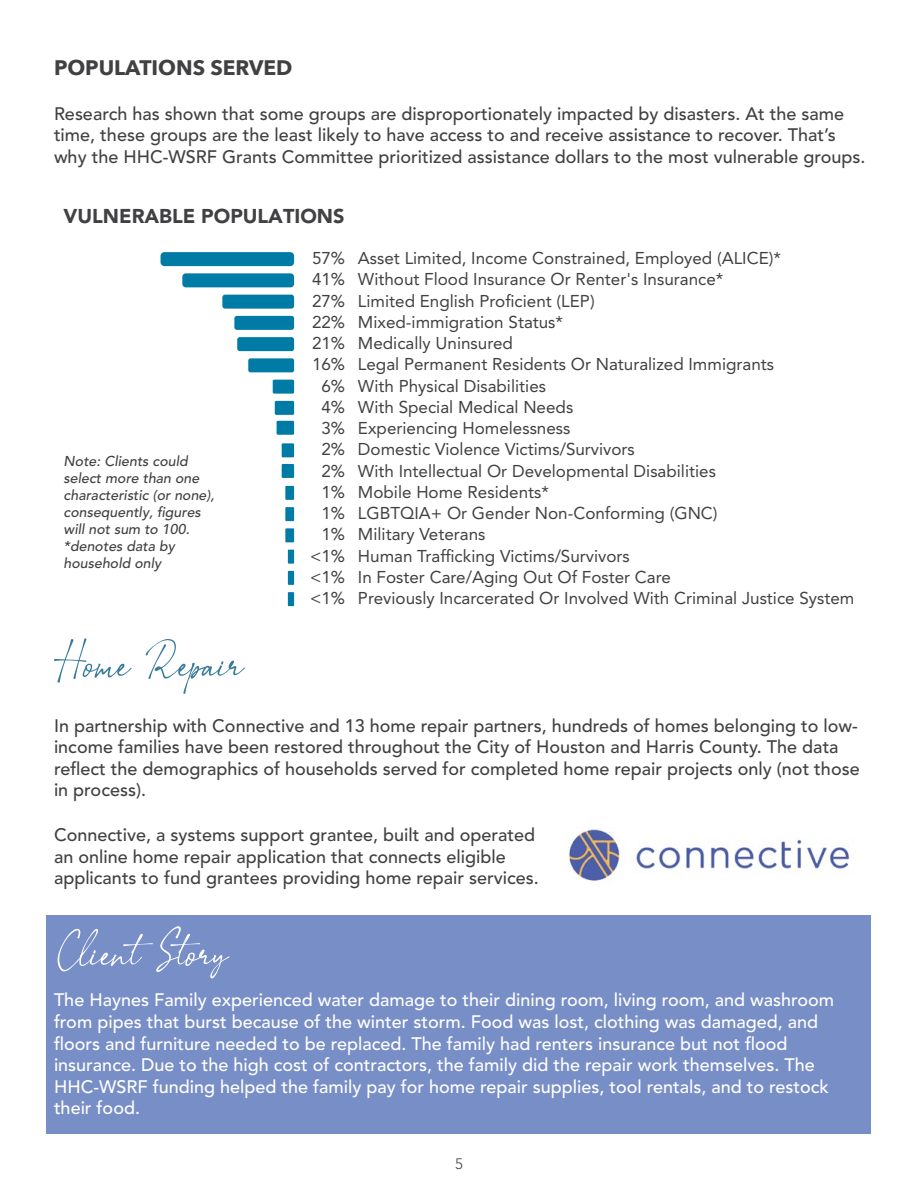
<style>
.page{position:relative;width:918px;height:1188px;background:#fff}
.page>*{position:absolute;margin:0;border:0;box-sizing:border-box;transform-origin:0 0}
.t1{font:54px "Rextions Script";color:#fff}
.t2{font:54px "Rextions Script";color:#387c9b}
.t3{font:700 21px "Avenir Next";color:#414042}
.t4{font:900 19.95px "Avenir LT Std";color:#414042}
.t5{font:500 18px/21.6px "Avenir LT Std";color:#414042}
.t6{font:500 18px/21.6px "Avenir LT Std";color:#fff}
.t7{font:17.1px "Avenir LT Std";color:#414042}
.t8{font:500 17.1px "Avenir LT Std";color:#414042}
.t9{font:300 15px "Avenir LT Std";color:#414042}
.t10{font:italic 500 14.25px/17.1px "Avenir LT Std";color:#414042}
</style>
<div class="page">
<img style="left:568px;top:829px;width:282px;height:52px">
<div style="left:182px;top:273px;width:112px;height:14px;background:#007ba5;border-radius:4px"></div>
<div style="left:222px;top:295px;width:72px;height:14px;background:#007ba5;border-radius:3px"></div>
<div style="left:234px;top:316px;width:60px;height:14px;background:#007ba5;border-radius:3px"></div>
<div style="left:237px;top:337px;width:57px;height:14px;background:#007ba5;border-radius:3px"></div>
<div style="left:248px;top:358px;width:46px;height:14px;background:#007ba5;border-radius:2px"></div>
<div style="left:273px;top:380px;width:21px;height:14px;background:#007ba5;border-radius:2px"></div>
<div style="left:275px;top:401px;width:19px;height:14px;background:#007ba5"></div>
<div style="left:277px;top:421px;width:17px;height:14px;background:#007ba5"></div>
<div style="left:282px;top:443px;width:12px;height:14px;background:#007ba5"></div>
<div style="left:282px;top:464px;width:12px;height:14px;background:#007ba5"></div>
<div style="left:285px;top:486px;width:9px;height:14px;background:#007ba5"></div>
<div style="left:285px;top:507px;width:9px;height:14px;background:#007ba5"></div>
<div style="left:285px;top:528px;width:9px;height:14px;background:#007ba5"></div>
<div style="left:288px;top:550px;width:6px;height:14px;background:#007ba5"></div>
<div style="left:288px;top:571px;width:6px;height:14px;background:#007ba5"></div>
<div style="left:288px;top:592px;width:6px;height:14px;background:#007ba5"></div>
<div style="left:161px;top:252px;width:133px;height:14px;background:#007ba5;border-radius:4px"></div>
<div style="left:47px;top:915px;width:824px;height:219px;background:#788ec7"></div>
<p class="t3" style="left:54px;top:49px;width:240px">POPULATIONS SERVED</p>
<p class="t8" style="left:87px;top:66px;width:108px">INDIVIDUALS</p>
<p class="t5" style="left:54px;top:103px;width:813px">Research has shown that some groups are disproportionately impacted by disasters. At the same time, these groups are the least likely to have access to and receive assistance to recover. That’s why the HHC-WSRF Grants Committee prioritized assistance dollars to the most vulnerable groups.</p>
<p class="t4" style="left:64px;top:204px;width:282px">VULNERABLE POPULATIONS</p>
<p class="t10" style="left:64px;top:452px;width:152px">Note: Clients could select more than one characteristic (or none), consequently, figures will not sum to 100. *denotes data by household only</p>
<h1 class="t2" style="left:54px;top:630px;width:190px">Home Repair</h1>
<p class="t7" style="left:312px;top:248px;width:471px">57% Asset Limited, Income Constrained, Employed (ALICE)*</p>
<p class="t7" style="left:312px;top:269px;width:413px">41% Without Flood Insurance Or Renter's Insurance*</p>
<p class="t7" style="left:312px;top:291px;width:284px">27% Limited English Proficient (LEP)</p>
<p class="t7" style="left:312px;top:312px;width:253px">22% Mixed-immigration Status*</p>
<p class="t7" style="left:312px;top:333px;width:202px">21% Medically Uninsured</p>
<p class="t7" style="left:312px;top:354px;width:464px">16% Legal Permanent Residents Or Naturalized Immigrants</p>
<p class="t7" style="left:321px;top:376px;width:226px">6% With Physical Disabilities</p>
<p class="t7" style="left:321px;top:397px;width:253px">4% With Special Medical Needs</p>
<p class="t7" style="left:321px;top:418px;width:250px">3% Experiencing Homelessness</p>
<p class="t7" style="left:321px;top:439px;width:315px">2% Domestic Violence Victims/Survivors</p>
<p class="t7" style="left:321px;top:461px;width:396px">2% With Intellectual Or Developmental Disabilities</p>
<p class="t7" style="left:321px;top:482px;width:229px">1% Mobile Home Residents*</p>
<p class="t7" style="left:321px;top:503px;width:398px">1% LGBTQIA+ Or Gender Non-Conforming (GNC)</p>
<p class="t7" style="left:321px;top:524px;width:166px">1% Military Veterans</p>
<p class="t7" style="left:310px;top:546px;width:321px">&lt;1% Human Trafficking Victims/Survivors</p>
<p class="t7" style="left:310px;top:567px;width:362px">&lt;1% In Foster Care/Aging Out Of Foster Care</p>
<p class="t7" style="left:310px;top:588px;width:546px">&lt;1% Previously Incarcerated Or Involved With Criminal Justice System</p>
<p class="t5" style="left:54px;top:715px;width:807px">In partnership with Connective and 13 home repair partners, hundreds of homes belonging to low&shy;income families have been restored throughout the City of Houston and Harris County. The data reflect the demographics of households served for completed home repair projects only (not those in process).</p>
<p class="t5" style="left:54px;top:825px;width:486px">Connective, a systems support grantee, built and operated an online home repair application that connects eligible applicants to fund grantees providing home repair services.</p>
<h1 class="t1" style="left:58px;top:919px;width:171px">Client Story</h1>
<p class="t6" style="left:54px;top:990px;width:782px">The Haynes Family experienced water damage to their dining room, living room, and washroom from pipes that burst because of the winter storm. Food was lost, clothing was damaged, and floors and furniture needed to be replaced. The family had renters insurance but not flood insurance. Due to the high cost of contractors, the family did the repair work themselves. The HHC-WSRF funding helped the family pay for home repair supplies, tool rentals, and to restock their food.</p>
<p class="t9" style="left:455px;top:1155px;width:9px">5</p>
</div>
